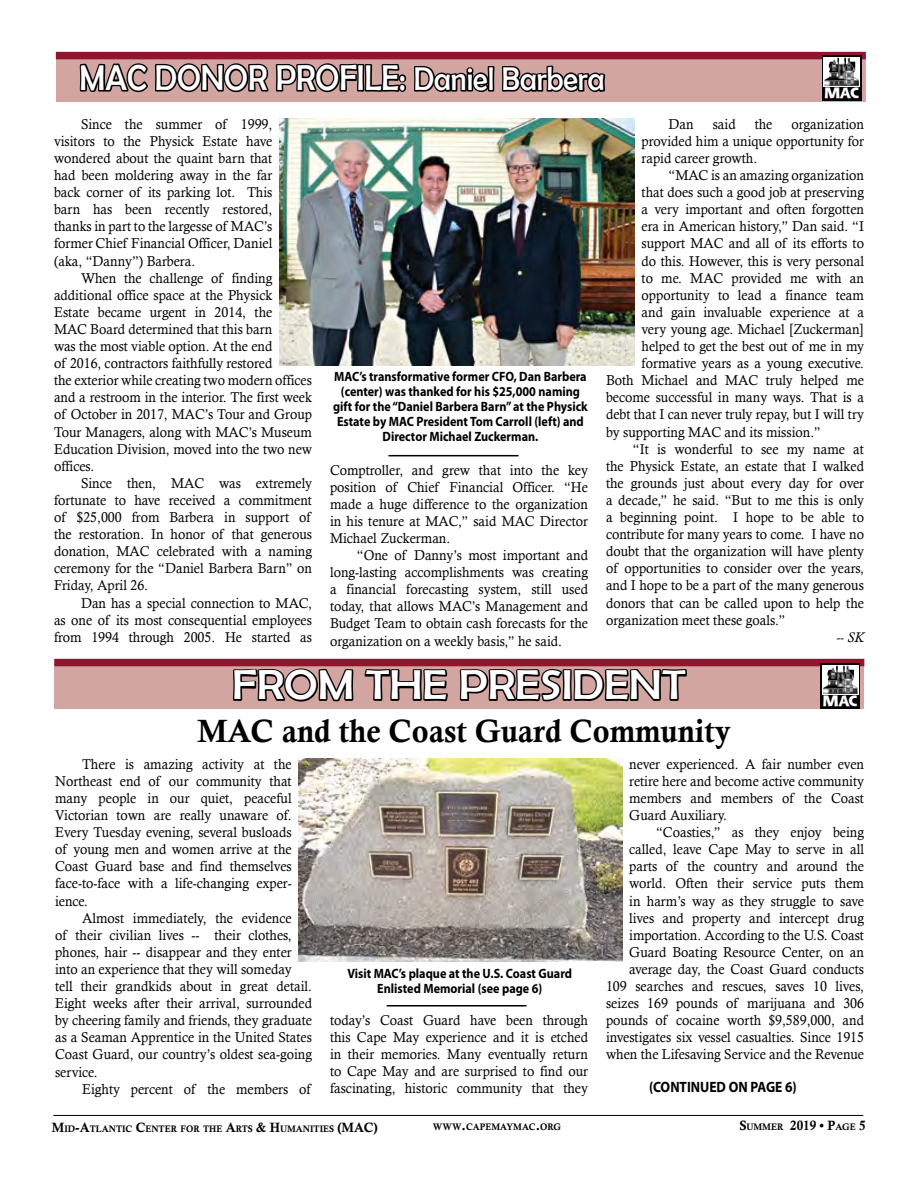
<style>
.page{position:relative;width:918px;height:1188px;background:#fff}
.page>*{position:absolute;margin:0;border:0;box-sizing:border-box;transform-origin:0 0}
.t1{font:42px "Berlin Sans FB";color:#fff;scale:1.1 1}
.t2{font:36px "Berlin Sans FB";color:#fff;scale:.91 1}
.t3{font:32.25px "Calis MT Bol";color:#000;scale:.95 1}
.t4{font:700 15px "Myriad Pro";color:#000;scale:.9 1}
.t5{font:800 14.7px "Shannon";letter-spacing:-.06em;color:#fff;scale:1.08 1}
.t6{font:14.25px/17.1px "Calisto";color:#000;text-align:justify;scale:.95 1}
.t7{font:italic 14.25px "Calisto";color:#000;scale:.95 1}
.t8{font:700 13.5px/15px "Myriad Pro";color:#000;text-align:center;scale:.9 1}
.t9{font:13.5px "Calis MT Bol";color:#000;scale:.95 1}
.t10{font:9.45px "Calis MT Bol";color:#000;scale:.95 1}
.s1{font-size:33px}
.s2{font-size:13.5px}
.s3{font-size:9.45px}
</style>
<div class="page">
<hr style="left:53px;top:1115px;width:810px;height:1px;background:#000">
<div style="left:56px;top:53px;width:810px;height:49px;background:#d2a5a0"></div>
<div style="left:56px;top:52px;width:810px;height:7px;background:#90162f"></div>
<svg style="left:78px;top:51px;width:529px;height:68px"></svg>
<div style="left:822px;top:55px;width:40px;height:45px;background:#000"></div>
<div style="left:823px;top:57px;width:37px;height:30px;background:#fff"></div>
<img style="left:824px;top:58px;width:35px;height:28px">
<div style="left:54px;top:660px;width:810px;height:49px;background:#d2a5a0"></div>
<div style="left:54px;top:659px;width:810px;height:7px;background:#90162f"></div>
<svg style="left:233px;top:668px;width:122px;height:91px"></svg>
<svg style="left:363px;top:658px;width:86px;height:44px"></svg>
<svg style="left:458px;top:658px;width:231px;height:44px"></svg>
<div style="left:820px;top:663px;width:40px;height:46px;background:#000"></div>
<div style="left:822px;top:665px;width:37px;height:30px;background:#fff"></div>
<img style="left:823px;top:666px;width:35px;height:28px">
<hr style="left:388px;top:455px;width:131px;height:1px;background:#000">
<img style="left:279px;top:119px;width:356px;height:246px">
<img style="left:298px;top:759px;width:324px;height:202px">
<hr style="left:387px;top:1005px;width:140px;height:1px;background:#000">
<h2 class="t2" style="left:80px;top:58px;width:578px">MAC DONOR PROFILE: <span class="s1">Daniel Barbera</span></h2>
<p class="t5" style="left:824px;top:84px;width:34px">MAC</p>
<p class="t6" style="left:54px;top:115px;width:231px;text-indent:27px">Since the summer of 1999, visitors to the Physick Estate have wondered about the quaint barn that had been moldering away in the far back corner of its parking lot. This barn has been recently restored, thanks in part to the largesse of MAC’s former Chief Financial Officer, Daniel (aka, “Danny”) Barbera.</p>
<p class="t6" style="left:54px;top:269px;width:273px;text-align:left;text-indent:27px">When the challenge of finding additional office space at the Physick<br>Estate became urgent in 2014, the<br>MAC Board determined that this barn<br>was the most viable option. At the end<br>of 2016, contractors faithfully restored<br>the exterior while creating two modern offices and a restroom in the interior. The first week of October in 2017, MAC’s Tour and Group Tour Managers, along with MAC’s Museum Education Division, moved into the two new offices.</p>
<p class="t6" style="left:54px;top:474px;width:273px;text-indent:27px">Since then, MAC was extremely fortunate to have received a commitment of $25,000 from Barbera in support of the restoration. In honor of that generous donation, MAC celebrated with a naming ceremony for the “Daniel Barbera Barn” on Friday, April 26.</p>
<p class="t6" style="left:54px;top:594px;width:273px;text-indent:27px">Dan has a special connection to MAC, as one of its most consequential employees from 1994 through 2005. He started as</p>
<p class="t8" style="left:333px;top:369px;width:284px">MAC’s transformative former CFO, Dan Barbera (center) was thanked for his $25,000 naming gift for the “Daniel Barbera Barn” at the Physick Estate by MAC President Tom Carroll (left) and Director Michael Zuckerman.</p>
<p class="t6" style="left:330px;top:461px;width:273px">Comptroller, and grew that into the key position of Chief Financial Officer. “He made a huge difference to the organization in his tenure at MAC,” said MAC Director Michael Zuckerman.</p>
<p class="t6" style="left:330px;top:546px;width:273px;text-indent:27px">“One of Danny’s most important and long-lasting accomplishments was creating a financial forecasting system, still used today, that allows MAC’s Management and Budget Team to obtain cash forecasts for the organization on a weekly basis,” he said.</p>
<p class="t6" style="left:642px;top:115px;width:236px;text-indent:150px">organization provided him a unique opportunity for rapid career growth.</p>
<p class="t6" style="left:669px;top:167px;width:207px">“MAC is an amazing organization</p>
<p class="t6" style="left:642px;top:184px;width:236px">that does such a good job at preserving</p>
<p class="t6" style="left:642px;top:201px;width:236px">a very important and often forgotten</p>
<p class="t6" style="left:642px;top:218px;width:236px">era in American history,” Dan said. “I</p>
<p class="t6" style="left:642px;top:235px;width:236px">support MAC and all of its efforts to</p>
<p class="t6" style="left:642px;top:252px;width:236px">do this. However, this is very personal</p>
<p class="t6" style="left:642px;top:269px;width:236px">to me. MAC provided me with an</p>
<p class="t6" style="left:642px;top:286px;width:236px">opportunity to lead a finance team</p>
<p class="t6" style="left:642px;top:303px;width:236px">and gain invaluable experience at a</p>
<p class="t6" style="left:642px;top:320px;width:236px">very young age. Michael [Zuckerman]</p>
<p class="t6" style="left:642px;top:338px;width:236px">helped to get the best out of me in my</p>
<p class="t6" style="left:642px;top:355px;width:236px">formative years as a young executive.</p>
<p class="t6" style="left:606px;top:372px;width:273px">Both Michael and MAC truly helped me</p>
<p class="t6" style="left:606px;top:389px;width:273px">become successful in many ways. That is a</p>
<p class="t6" style="left:606px;top:406px;width:273px">debt that I can never truly repay, but I will try</p>
<p class="t6" style="left:606px;top:423px;width:227px">by supporting MAC and its mission.”</p>
<p class="t6" style="left:633px;top:440px;width:245px">“It is wonderful to see my name at</p>
<p class="t6" style="left:606px;top:457px;width:273px">the Physick Estate, an estate that I walked</p>
<p class="t6" style="left:606px;top:474px;width:273px">the grounds just about every day for over</p>
<p class="t6" style="left:606px;top:491px;width:273px">a decade,” he said. “But to me this is only</p>
<p class="t6" style="left:606px;top:509px;width:273px">a beginning point. I hope to be able to</p>
<p class="t6" style="left:606px;top:526px;width:273px">contribute for many years to come. I have no</p>
<p class="t6" style="left:606px;top:543px;width:273px">doubt that the organization will have plenty</p>
<p class="t6" style="left:606px;top:560px;width:273px">of opportunities to consider over the years,</p>
<p class="t6" style="left:606px;top:577px;width:273px">and I hope to be a part of the many generous</p>
<p class="t6" style="left:606px;top:594px;width:273px">donors that can be called upon to help the</p>
<p class="t6" style="left:606px;top:611px;width:190px">organization meet these goals.”</p>
<p class="t7" style="left:837px;top:629px;width:30px">-- SK</p>
<p class="t6" style="left:669px;top:115px;width:28px">Dan</p>
<p class="t6" style="left:713px;top:115px;width:26px">said</p>
<p class="t6" style="left:755px;top:115px;width:20px">the</p>
<h1 class="t1" style="left:232px;top:662px;width:414px">FROM THE PRESIDENT</h1>
<h3 class="t3" style="left:197px;top:713px;width:563px">MAC and the Coast Guard Community</h3>
<p class="t5" style="left:823px;top:692px;width:34px">MAC</p>
<p class="t6" style="left:55px;top:755px;width:251px;text-indent:27px">There is amazing activity at the Northeast end of our community that many people in our quiet, peaceful Victorian town are really unaware of.<br>Every Tuesday evening, several busloads of young men and women arrive at the Coast Guard base and find themselves face-to-face with a life-changing exper&shy;ience.</p>
<p class="t6" style="left:55px;top:909px;width:272px;text-align:left;text-indent:27px">Almost immediately, the evidence<br>of their civilian lives -- their clothes, phones, hair -- disappear and they enter into an experience that they will someday tell their grandkids about in great detail.<br>Eight weeks after their arrival, surrounded by cheering family and friends, they graduate as a Seaman Apprentice in the United States Coast Guard, our country’s oldest sea-going service.</p>
<p class="t6" style="left:82px;top:1080px;width:242px">Eighty percent of the members of</p>
<p class="t8" style="left:347px;top:966px;width:251px">Visit MAC’s plaque at the U.S. Coast Guard<br>Enlisted Memorial (see page 6)</p>
<p class="t6" style="left:330px;top:1011px;width:273px">today’s Coast Guard have been through this Cape May experience and it is etched in their memories. Many eventually return to Cape May and are surprised to find our fascinating, historic community that they</p>
<p class="t6" style="left:629px;top:755px;width:249px">never experienced. A fair number even retire here and become active community members and members of the Coast Guard Auxiliary.</p>
<p class="t6" style="left:606px;top:824px;width:273px;text-align:right">“Coasties,” as they enjoy being<br>called, leave Cape May to serve in all parts of the country and around the world. Often their service puts them<br>in harm’s way as they struggle to save lives and property and intercept drug importation. According to the U.S. Coast Guard Boating Resource Center, on an average day, the Coast Guard conducts 109 searches and rescues, saves 10 lives, seizes 169 pounds of marijuana and 306 pounds of cocaine worth $9,589,000, and investigates six vessel casualties. Since 1915 when the Lifesaving Service and the Revenue</p>
<p class="t4" style="left:649px;top:1077px;width:166px">(CONTINUED ON PAGE 6)</p>
<p class="t10" style="left:52px;top:1123px;width:318px"><span class="s2">M</span>ID<span class="s2">-A</span>TLANTIC <span class="s2">C</span>ENTER FOR THE <span class="s2">A</span>RTS <span class="s2">&amp; H</span>UMANITIES <span class="s2">(MAC</span></p>
<p class="t9" style="left:374px;top:1119px;width:6px">)</p>
<p class="t10" style="left:433px;top:1121px;width:137px">WWW<span class="s2">.</span>CAPEMAYMAC<span class="s2">.</span>ORG</p>
<p class="t9" style="left:739px;top:1118px;width:134px">S<span class="s3">UMMER</span> 2019 • P<span class="s3">AGE</span> 5</p>
</div>
